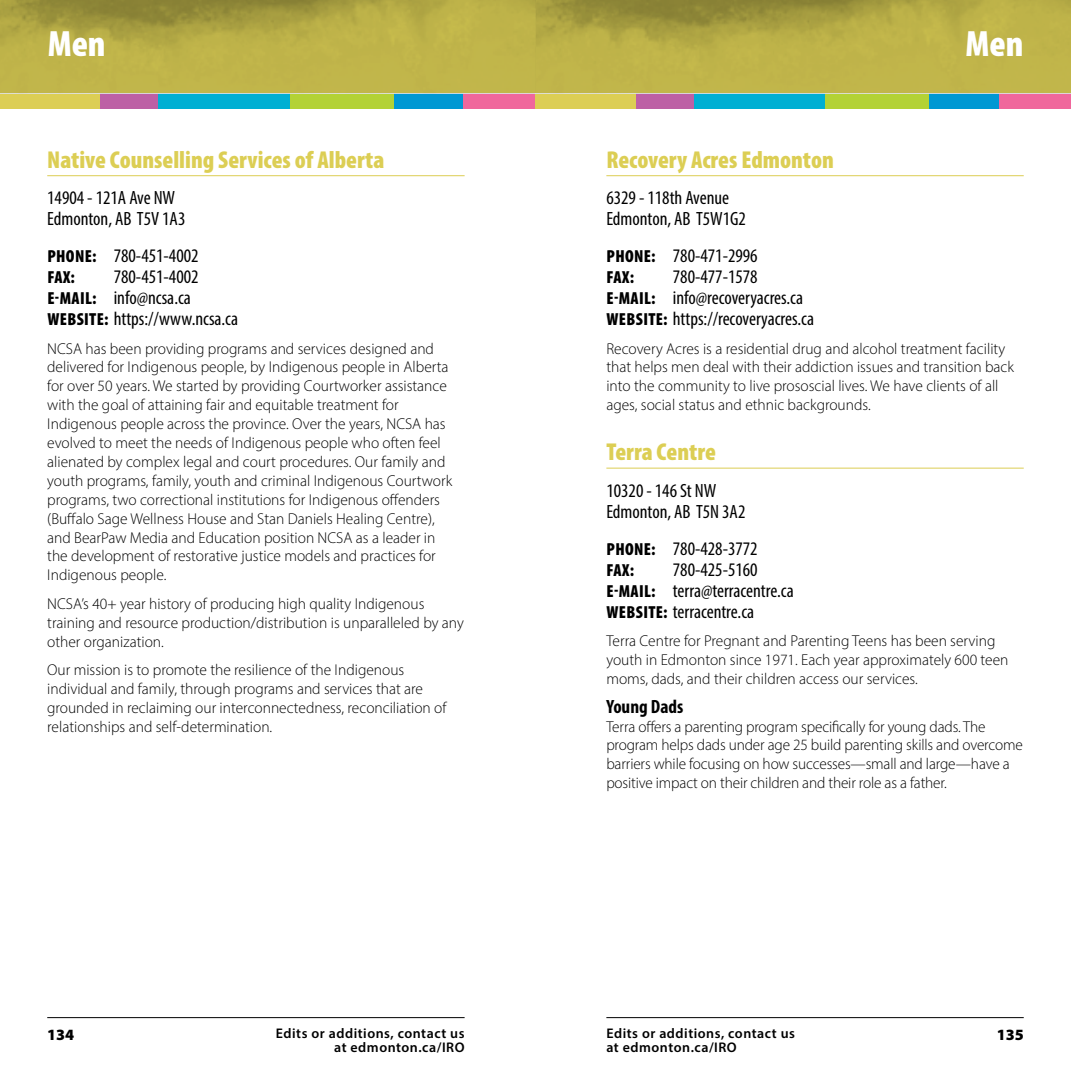
<style>
.page{position:relative;width:1071px;height:1071px;background:#fff}
.page>*{position:absolute;margin:0;border:0;box-sizing:border-box;transform-origin:0 0}
.t1{font:900 condensed 36.75px "Myriad Pro";color:#fff}
.t2{font:900 condensed 24.5px "Myriad Pro";color:#dcce54}
.t3{font:condensed 19.25px/21px "Myriad Pro";color:#000}
.t4{font:700 condensed 19.25px "Myriad Pro";color:#000}
.t5{font:900 condensed 17.5px "Myriad Pro";letter-spacing:.01em;color:#000}
.t6{font:300 15.75px/18.9px "Myriad Pro";color:#000}
.t7{font:900 15.75px "Myriad Pro";color:#000}
.t8{font:14px/14px "Myriad Variable Concept";letter-spacing:.035em;color:#000;text-align:right}
.s1{font-weight:900;font-size:17.5px}
</style>
<div class="page">
<hr style="left:47px;top:1017px;width:418px;height:1px;background:#000">
<hr style="left:606px;top:1017px;width:418px;height:1px;background:#000">
<hr style="left:47px;top:175px;width:418px;height:1px;background:#dcce54">
<hr style="left:606px;top:175px;width:418px;height:1px;background:#dcce54">
<hr style="left:606px;top:468px;width:418px;height:1px;background:#dcce54">
<div style="left:463px;top:93px;width:73px;height:16px;background:#f0679c"></div>
<div style="left:394px;top:93px;width:69px;height:16px;background:#0098d3"></div>
<div style="left:290px;top:93px;width:104px;height:16px;background:#b3d235"></div>
<div style="left:158px;top:93px;width:132px;height:16px;background:#00afd3"></div>
<div style="left:100px;top:93px;width:58px;height:16px;background:#bd60a5"></div>
<div style="left:0;top:93px;width:100px;height:16px;background:#dcce54"></div>
<div style="left:999px;top:93px;width:72px;height:16px;background:#f0679c"></div>
<div style="left:929px;top:93px;width:70px;height:16px;background:#0098d3"></div>
<div style="left:825px;top:93px;width:104px;height:16px;background:#b3d235"></div>
<div style="left:694px;top:93px;width:131px;height:16px;background:#00afd3"></div>
<div style="left:636px;top:93px;width:58px;height:16px;background:#bd60a5"></div>
<div style="left:536px;top:93px;width:100px;height:16px;background:#dcce54"></div>
<svg style="left:0;top:0;width:536px;height:93px;background:#b7ac46"></svg>
<svg style="left:536px;top:0;width:535px;height:93px;background:#b7ac46"></svg>
<h1 class="t1" style="left:48px;top:20px;width:59px">Men</h1>
<h1 class="t1" style="left:965px;top:20px;width:59px">Men</h1>
<h2 class="t2" style="left:47px;top:144px;width:339px">Native Counselling Services of Alberta</h2>
<p class="t3" style="left:47px;top:187px;width:140px">14904 - 121A Ave NW<br>Edmonton, AB T5V 1A3</p>
<p class="t3" style="left:47px;top:245px;width:153px"><span class="s1">PHONE:</span> 780-451-4002</p>
<p class="t5" style="left:47px;top:266px;width:29px">FAX:</p>
<p class="t3" style="left:47px;top:266px;width:192px;text-indent:66px">780-451-4002<br><span class="s1">E-MAIL:</span> info@ncsa.ca<br><span class="s1">WEBSITE:</span> https://www.ncsa.ca</p>
<p class="t6" style="left:47px;top:339px;width:406px">NCSA has been providing programs and services designed and delivered for Indigenous people, by Indigenous people in Alberta for over 50 years. We started by providing Courtworker assistance with the goal of attaining fair and equitable treatment for Indigenous people across the province. Over the years, NCSA has evolved to meet the needs of Indigenous people who often feel alienated by complex legal and court procedures. Our family and youth programs, family, youth and criminal Indigenous Courtwork programs, two correctional institutions for Indigenous offenders (Buffalo Sage Wellness House and Stan Daniels Healing Centre), and BearPaw Media and Education position NCSA as a leader in the development of restorative justice models and practices for Indigenous people.</p>
<p class="t6" style="left:47px;top:594px;width:418px">NCSA’s 40+ year history of producing high quality Indigenous training and resource production/distribution is unparalleled by any other organization.</p>
<p class="t6" style="left:47px;top:660px;width:401px">Our mission is to promote the resilience of the Indigenous individual and family, through programs and services that are grounded in reclaiming our interconnectedness, reconciliation of relationships and self-determination.</p>
<h2 class="t2" style="left:606px;top:144px;width:229px">Recovery Acres Edmonton</h2>
<p class="t3" style="left:606px;top:187px;width:141px">6329 - 118th Avenue<br>Edmonton, AB T5W1G2</p>
<p class="t3" style="left:607px;top:245px;width:153px"><span class="s1">PHONE:</span> 780-471-2996</p>
<p class="t5" style="left:607px;top:266px;width:29px">FAX:</p>
<p class="t3" style="left:607px;top:266px;width:209px;text-align:center">780-477-1578<br><span class="s1">E-MAIL:</span> info@recoveryacres.ca<br><span class="s1">WEBSITE:</span> https://recoveryacres.ca</p>
<p class="t6" style="left:606px;top:339px;width:409px">Recovery Acres is a residential drug and alcohol treatment facility that helps men deal with their addiction issues and transition back into the community to live prososcial lives. We have clients of all ages, social status and ethnic backgrounds.</p>
<h2 class="t2" style="left:606px;top:436px;width:111px">Terra Centre</h2>
<p class="t3" style="left:606px;top:480px;width:141px">10320 - 146 St NW<br>Edmonton, AB T5N 3A2</p>
<p class="t3" style="left:607px;top:538px;width:153px"><span class="s1">PHONE:</span> 780-428-3772</p>
<p class="t5" style="left:607px;top:559px;width:29px">FAX:</p>
<p class="t3" style="left:607px;top:559px;width:189px;text-indent:66px">780-425-5160<br><span class="s1">E-MAIL:</span> terra@terracentre.ca<br><span class="s1">WEBSITE:</span> terracentre.ca</p>
<p class="t6" style="left:606px;top:631px;width:404px">Terra Centre for Pregnant and Parenting Teens has been serving youth in Edmonton since 1971. Each year approximately 600 teen moms, dads, and their children access our services.</p>
<p class="t4" style="left:606px;top:694px;width:79px">Young Dads</p>
<p class="t6" style="left:606px;top:717px;width:418px">Terra offers a parenting program specifically for young dads. The program helps dads under age 25 build parenting skills and overcome barriers while focusing on how successes—small and large—have a positive impact on their children and their role as a father.</p>
<p class="t7" style="left:47px;top:1024px;width:29px">134</p>
<p class="t8" style="left:276px;top:1027px;width:190px">Edits or additions, contact us at edmonton.ca/IRO</p>
<p class="t8" style="left:606px;top:1027px;width:190px">Edits or additions, contact us</p>
<p class="t7" style="left:997px;top:1024px;width:29px">135</p>
<p class="t8" style="left:606px;top:1041px;width:132px">at edmonton.ca/IRO</p>
</div>
